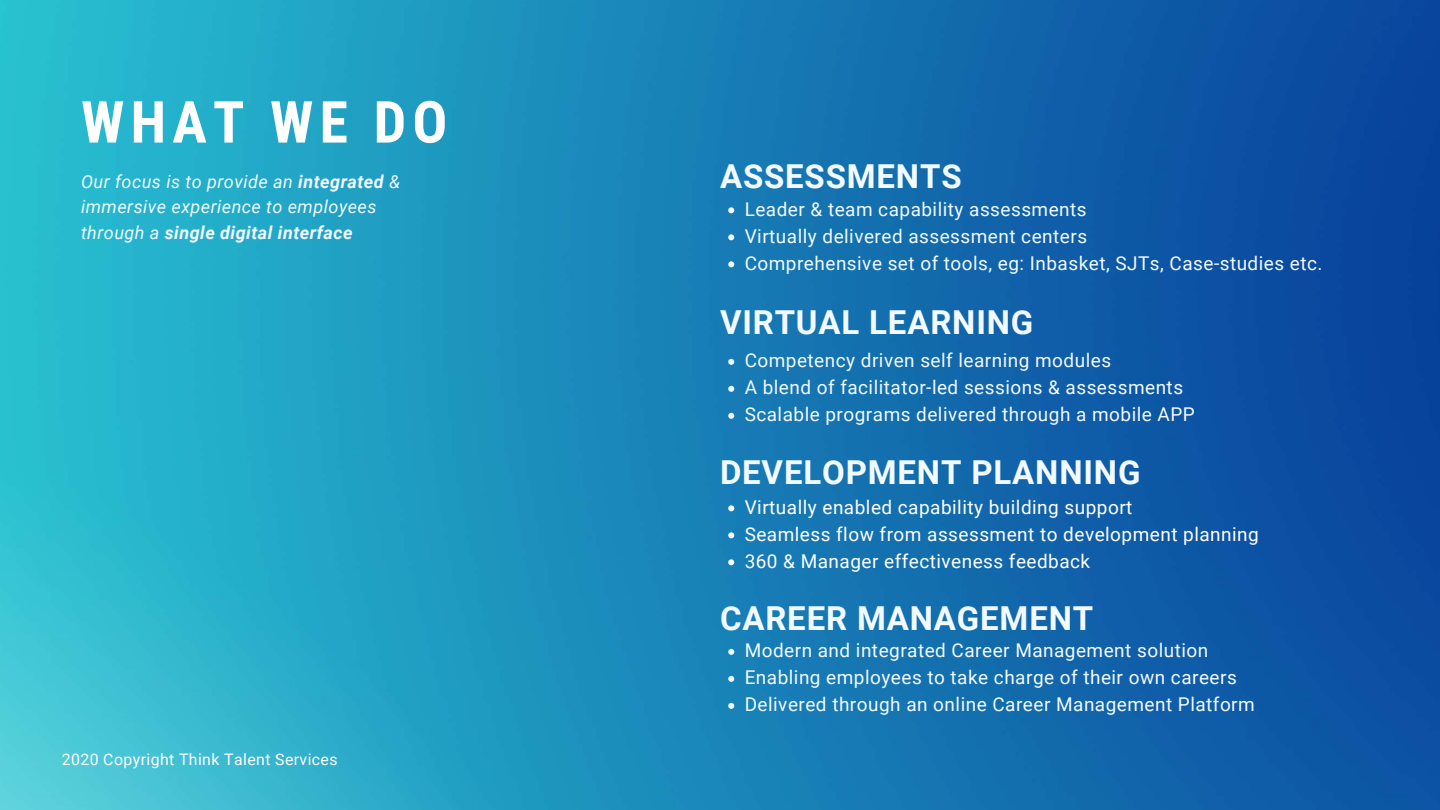
<style>
.page{position:relative;width:1440px;height:810px;background:#fff}
.page>*{position:absolute;margin:0;border:0;box-sizing:border-box;transform-origin:0 0}
.t1{font:700 58px "Roboto Condensed";letter-spacing:.105em;color:#fff}
.t2{font:700 33px "Roboto";letter-spacing:.025em;color:#f2faff}
.t3{font:19px/27px "Roboto";letter-spacing:.025em;color:#f2faff}
.t4{font:19px/27px "Roboto";letter-spacing:.025em;color:#fff}
.t5{font:italic 18px/25.5px "Roboto";letter-spacing:.025em;color:#f2faff}
.t6{font:15.9px "Roboto";letter-spacing:.025em;color:#fff}
.s1{font-weight:700}
</style>
<div class="page">
<img style="left:0;top:0;width:1440px;height:810px">
<svg style="left:728px;top:207px;width:6px;height:6px"></svg>
<svg style="left:728px;top:234px;width:6px;height:6px"></svg>
<svg style="left:728px;top:261px;width:6px;height:6px"></svg>
<svg style="left:728px;top:359px;width:6px;height:6px"></svg>
<svg style="left:728px;top:386px;width:6px;height:6px"></svg>
<svg style="left:728px;top:413px;width:6px;height:6px"></svg>
<svg style="left:728px;top:505px;width:6px;height:6px"></svg>
<svg style="left:728px;top:532px;width:6px;height:6px"></svg>
<svg style="left:728px;top:559px;width:6px;height:6px"></svg>
<svg style="left:728px;top:649px;width:6px;height:6px"></svg>
<svg style="left:728px;top:676px;width:6px;height:6px"></svg>
<svg style="left:728px;top:703px;width:6px;height:6px"></svg>
<h1 class="t1" style="left:81px;top:89px;width:368px">WHAT WE DO</h1>
<p class="t5" style="left:81px;top:169px;width:321px">Our focus is to provide an <span class="s1">integrated</span> &amp; immersive experience to employees through a <span class="s1">single digital interface</span></p>
<p class="t6" style="left:62px;top:750px;width:277px">2020 Copyright Think Talent Services</p>
<h2 class="t2" style="left:720px;top:157px;width:243px">ASSESSMENTS</h2>
<p class="t3" style="left:745px;top:196px;width:579px">Leader &amp; team capability assessments<br>Virtually delivered assessment centers<br>Comprehensive set of tools, eg: Inbasket, SJTs, Case-studies etc.</p>
<h2 class="t2" style="left:720px;top:303px;width:315px">VIRTUAL LEARNING</h2>
<p class="t3" style="left:745px;top:347px;width:452px">Competency driven self learning modules<br>A blend of facilitator-led sessions &amp; assessments<br>Scalable programs delivered through a mobile APP</p>
<h2 class="t2" style="left:720px;top:454px;width:422px">DEVELOPMENT PLANNING</h2>
<p class="t4" style="left:745px;top:494px;width:516px">Virtually enabled capability building support<br>Seamless flow from assessment to development planning<br>360 &amp; Manager effectiveness feedback</p>
<h2 class="t2" style="left:720px;top:599px;width:375px">CAREER MANAGEMENT</h2>
<p class="t3" style="left:745px;top:637px;width:512px">Modern and integrated Career Management solution<br>Enabling employees to take charge of their own careers<br>Delivered through an online Career Management Platform</p>
</div>
